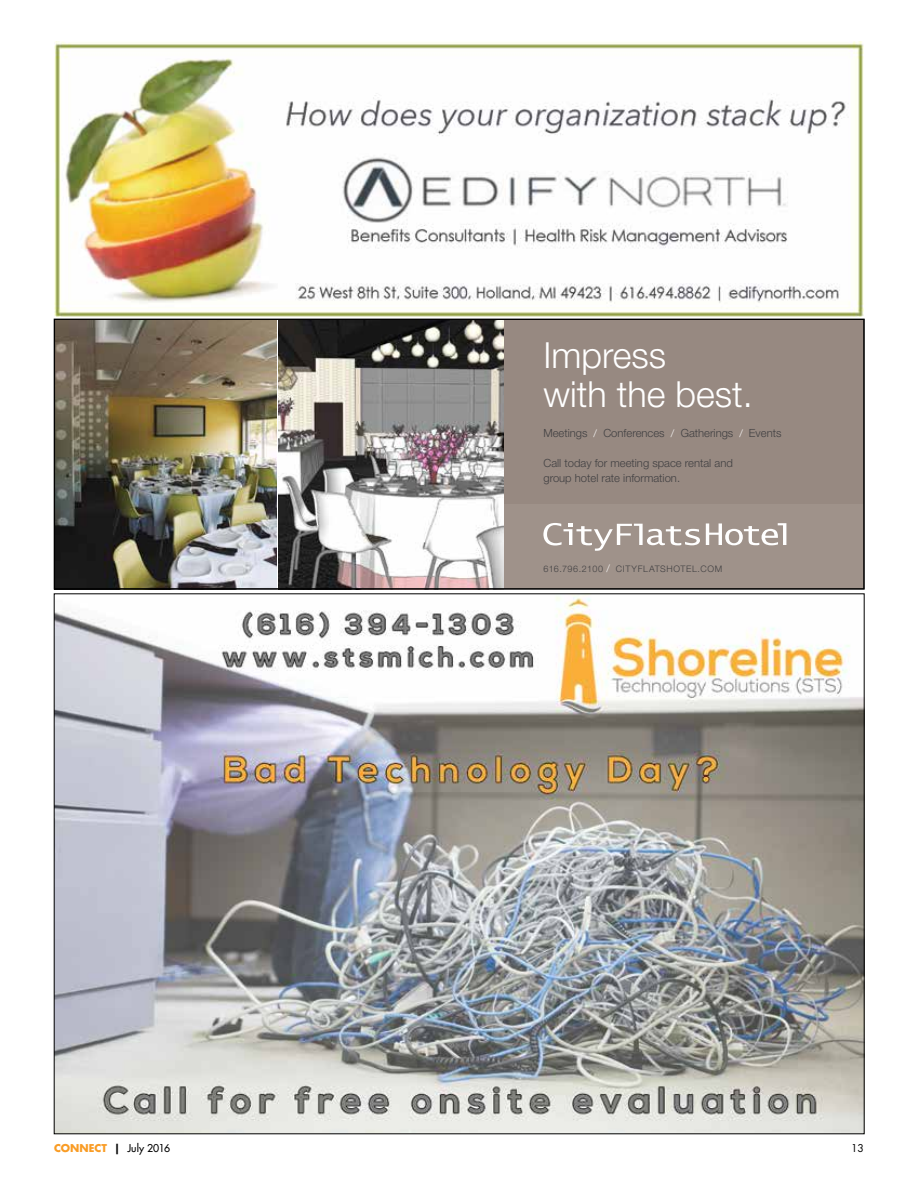
<style>
.page{position:relative;width:918px;height:1188px;background:#fff}
.page>*{position:absolute;margin:0;border:0;box-sizing:border-box;transform-origin:0 0}
.t1{font:300 36px/39px "Helvetica Neue LT Std";color:#fff}
.t2{font:300 11.25px/15px "Helvetica Neue LT Std";color:#414042}
.t3{font:10.5px "Futura";color:#000}
.t4{font:10.5px "Futura";color:#000}
.t5{font:300 9px "Helvetica Neue LT Std";letter-spacing:.07em;color:#414042}
.s1{font-size:10.5px;color:#fff}
.s2{font-weight:700;color:#f99c25}
.s3{font-weight:700}
</style>
<div class="page">
<img style="left:56px;top:596px;width:806px;height:536px">
<div style="left:503px;top:319px;width:361px;height:186px;background:#978981"></div>
<div style="left:503px;top:505px;width:361px;height:84px;background:#9f928a"></div>
<img style="left:279px;top:321px;width:224px;height:266px">
<img style="left:56px;top:321px;width:221px;height:266px">
<svg style="left:706px;top:523px;width:80px;height:22px"></svg>
<svg style="left:543px;top:523px;width:157px;height:28px"></svg>
<img style="left:54px;top:41px;width:810px;height:276px">
<h1 class="t1" style="left:543px;top:335px;width:211px">Impress<br>with the best.</h1>
<p class="t2" style="left:543px;top:425px;width:240px">Meetings <span class="s1">/</span> Conferences <span class="s1">/</span> Gatherings <span class="s1">/</span> Events</p>
<p class="t2" style="left:543px;top:455px;width:191px">Call today for meeting space rental and group hotel rate information.</p>
<p class="t5" style="left:543px;top:563px;width:180px">616.796.2100 <span class="s1">/</span> CITYFLATSHOTEL.COM</p>
<p class="t3" style="left:54px;top:1142px;width:118px"><span class="s2">CONNECT</span> <span class="s3">|</span> July 2016</p>
<p class="t4" style="left:851px;top:1142px;width:14px">13</p>
</div>
